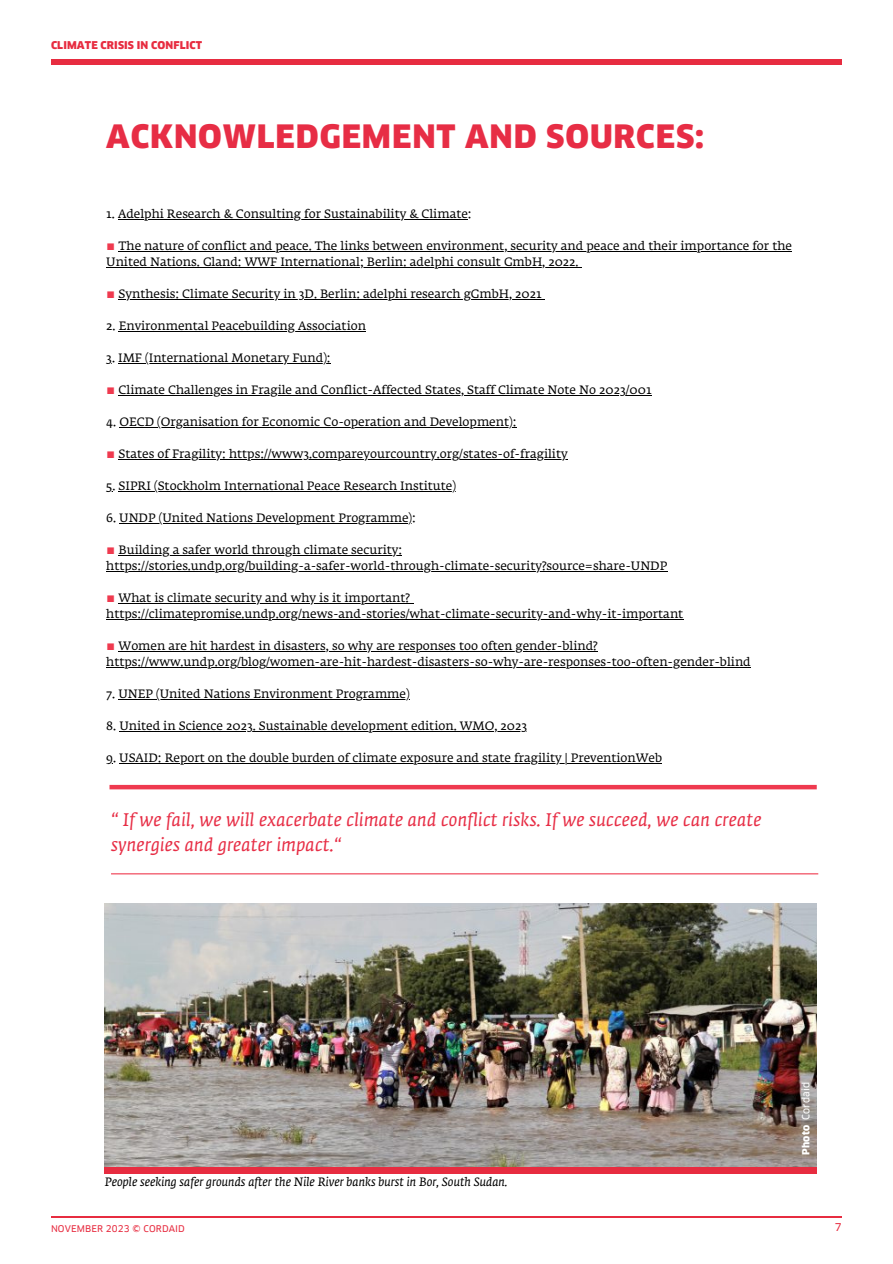
<style>
.page{position:relative;width:893px;height:1264px;background:#fff}
.page>*{position:absolute;margin:0;border:0;box-sizing:border-box;transform-origin:0 0}
.t1{font:900 31.5px "Clan Offc";letter-spacing:.03em;color:#e72d45}
.t2{font:italic 18px/25px "Fedra Serif A Std";letter-spacing:.01em;color:#e72d45}
.t3{font:12px/16px "Fedra Serif A Std";color:#000}
.t4{font:italic 12px "Fedra Serif A Std";color:#000}
.t5{font:900 10.5px "Clan Offc";letter-spacing:.01em;color:#e72c40}
.t6{font:10.5px "Clan Offc News";color:#e72c40}
.t7{font:9.75px "Clan Offc News";letter-spacing:.015em;color:#fff}
.t8{font:900 9.75px "Clan Offc";letter-spacing:.015em;color:#fff}
.t9{font:9px "Clan Offc News";letter-spacing:.01em;color:#e72c40}
.s1{color:#ef3a4f}
</style>
<div class="page">
<div style="left:51px;top:59px;width:790px;height:6px;background:#e72c40"></div>
<hr style="left:118px;top:219px;width:350px;height:1px;background:#000">
<hr style="left:119px;top:251px;width:673px;height:1px;background:#000">
<hr style="left:106px;top:267px;width:472px;height:1px;background:#000">
<hr style="left:119px;top:299px;width:423px;height:1px;background:#000">
<hr style="left:119px;top:331px;width:247px;height:1px;background:#000">
<hr style="left:118px;top:363px;width:209px;height:1px;background:#000">
<hr style="left:119px;top:395px;width:532px;height:1px;background:#000">
<hr style="left:119px;top:427px;width:393px;height:1px;background:#000">
<hr style="left:119px;top:459px;width:448px;height:1px;background:#000">
<hr style="left:118px;top:491px;width:338px;height:1px;background:#000">
<hr style="left:119px;top:523px;width:293px;height:1px;background:#000">
<hr style="left:119px;top:555px;width:283px;height:1px;background:#000">
<hr style="left:106px;top:571px;width:561px;height:1px;background:#000">
<hr style="left:119px;top:603px;width:291px;height:1px;background:#000">
<hr style="left:106px;top:619px;width:577px;height:1px;background:#000">
<hr style="left:119px;top:651px;width:478px;height:1px;background:#000">
<hr style="left:106px;top:667px;width:644px;height:1px;background:#000">
<hr style="left:118px;top:699px;width:291px;height:1px;background:#000">
<hr style="left:119px;top:731px;width:408px;height:1px;background:#000">
<hr style="left:119px;top:763px;width:448px;height:1px;background:#000">
<hr style="left:567px;top:763px;width:95px;height:1px;background:#000">
<hr style="left:109px;top:785px;width:707px;height:4px;background:#ef3a4f">
<img style="left:105px;top:903px;width:711px;height:264px">
<div style="left:105px;top:1167px;width:711px;height:6px;background:#e72c40"></div>
<hr style="left:111px;top:873px;width:707px;height:1px;background:#ef3a4f">
<hr style="left:51px;top:1215px;width:790px;height:2px;background:#e72c40">
<p class="t5" style="left:51px;top:40px;width:153px">CLIMATE CRISIS IN CONFLICT</p>
<p class="t1" style="left:106px;top:123px;width:599px">ACKNOWLEDGEMENT AND SOURCES:</p>
<p class="t3" style="left:106px;top:207px;width:367px">1. Adelphi Research &amp; Consulting for Sustainability &amp; Climate:</p>
<p class="t3" style="left:106px;top:239px;width:687px"><span class="s1">▪</span> The nature of conflict and peace. The links between environment, security and peace and their importance for the<br>United Nations. Gland: WWF International; Berlin: adelphi consult GmbH, 2022.</p>
<p class="t3" style="left:106px;top:287px;width:437px"><span class="s1">▪</span> Synthesis: Climate Security in 3D. Berlin: adelphi research gGmbH, 2021</p>
<p class="t3" style="left:106px;top:319px;width:261px">2. Environmental Peacebuilding Association</p>
<p class="t3" style="left:106px;top:351px;width:226px">3. IMF (International Monetary Fund):</p>
<p class="t3" style="left:106px;top:383px;width:547px"><span class="s1">▪</span> Climate Challenges in Fragile and Conflict-Affected States, Staff Climate Note No 2023/001</p>
<p class="t3" style="left:106px;top:415px;width:411px">4. OECD (Organisation for Economic Co-operation and Development):</p>
<p class="t3" style="left:106px;top:447px;width:463px"><span class="s1">▪</span> States of Fragility: https://www3.compareyourcountry.org/states-of-fragility</p>
<p class="t3" style="left:106px;top:479px;width:351px">5. SIPRI (Stockholm International Peace Research Institute)</p>
<p class="t3" style="left:106px;top:511px;width:311px">6. UNDP (United Nations Development Programme):</p>
<p class="t3" style="left:106px;top:543px;width:297px"><span class="s1">▪</span> Building a safer world through climate security:</p>
<p class="t3" style="left:106px;top:559px;width:562px">https://stories.undp.org/building-a-safer-world-through-climate-security?source=share-UNDP</p>
<p class="t3" style="left:106px;top:591px;width:305px"><span class="s1">▪</span> What is climate security and why is it important?</p>
<p class="t3" style="left:106px;top:607px;width:578px">https://climatepromise.undp.org/news-and-stories/what-climate-security-and-why-it-important</p>
<p class="t3" style="left:106px;top:639px;width:493px"><span class="s1">▪</span> Women are hit hardest in disasters, so why are responses too often gender-blind?</p>
<p class="t3" style="left:106px;top:655px;width:646px">https://www.undp.org/blog/women-are-hit-hardest-disasters-so-why-are-responses-too-often-gender-blind</p>
<p class="t3" style="left:106px;top:687px;width:305px">7. UNEP (United Nations Environment Programme)</p>
<p class="t3" style="left:106px;top:719px;width:422px">8. United in Science 2023. Sustainable development edition. WMO, 2023</p>
<p class="t3" style="left:106px;top:751px;width:557px">9. USAID: Report on the double burden of climate exposure and state fragility | PreventionWeb</p>
<p class="t2" style="left:111px;top:808px;width:651px">“ If we fail, we will exacerbate climate and conflict risks. If we succeed, we can create synergies and greater impact.“</p>
<p class="t4" style="left:105px;top:1176px;width:404px">People seeking safer grounds after the Nile River banks burst in Bor, South Sudan.</p>
<p class="t7" style="left:801px;top:1119px;width:39px;rotate:-90deg">Cordaid</p>
<p class="t8" style="left:801px;top:1154px;width:31px;rotate:-90deg">Photo</p>
<p class="t9" style="left:51px;top:1225px;width:135px">NOVEMBER 2023 © CORDAID</p>
<p class="t6" style="left:834px;top:1222px;width:8px">7</p>
</div>
